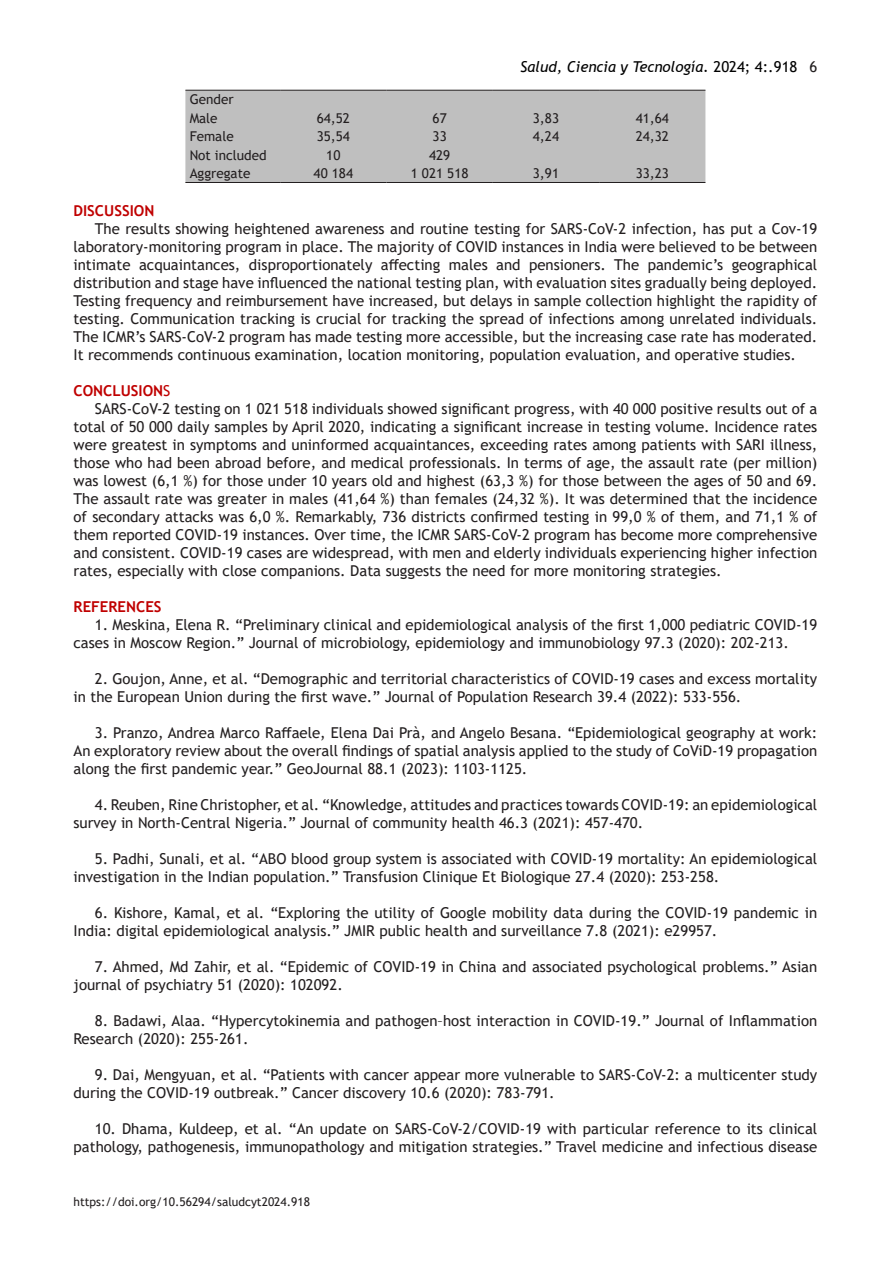
<style>
.page{position:relative;width:893px;height:1263px;background:#fff}
.page>*{position:absolute;margin:0;border:0;box-sizing:border-box;transform-origin:0 0}
.t1{font:15px/18px "Trebuchet MS";color:#231f20}
.t2{font:italic 15px "Trebuchet MS";color:#000}
.t3{font:700 15px "Trebuchet MS";color:#c00000}
.t4{font:13.5px "Trebuchet MS";color:#231f20}
.t5{font:12px "Trebuchet MS";color:#231f20}
.s1{font-style:normal}
.s2{font-style:normal;color:#231f20}
.s3{font-weight:400}
</style>
<div class="page">
<div style="left:185px;top:90px;width:520px;height:92px;background:#bfbfbf"></div>
<hr style="left:185px;top:90px;width:95px;height:1px;background:#231f20">
<hr style="left:280px;top:90px;width:106px;height:1px;background:#231f20">
<hr style="left:387px;top:90px;width:106px;height:1px;background:#231f20">
<hr style="left:493px;top:90px;width:106px;height:1px;background:#231f20">
<hr style="left:599px;top:90px;width:106px;height:1px;background:#231f20">
<hr style="left:185px;top:182px;width:95px;height:1px;background:#231f20">
<hr style="left:280px;top:182px;width:106px;height:1px;background:#231f20">
<hr style="left:387px;top:182px;width:106px;height:1px;background:#231f20">
<hr style="left:493px;top:182px;width:106px;height:1px;background:#231f20">
<hr style="left:599px;top:182px;width:106px;height:1px;background:#231f20">
<p class="t2" style="left:520px;top:58px;width:299px">Salud, Ciencia y Tecnología. <span class="s1">2024; 4:.918</span> <span class="s2">6</span></p>
<p class="t4" style="left:190px;top:91px;width:45px">Gender</p>
<p class="t4" style="left:190px;top:110px;width:29px">Male</p>
<p class="t4" style="left:317px;top:110px;width:35px">64,52</p>
<p class="t4" style="left:433px;top:110px;width:16px">67</p>
<p class="t4" style="left:533px;top:110px;width:28px">3,83</p>
<p class="t4" style="left:636px;top:110px;width:35px">41,64</p>
<p class="t4" style="left:190px;top:128px;width:46px">Female</p>
<p class="t4" style="left:317px;top:128px;width:35px">35,54</p>
<p class="t4" style="left:433px;top:128px;width:16px">33</p>
<p class="t4" style="left:533px;top:128px;width:28px">4,24</p>
<p class="t4" style="left:636px;top:128px;width:35px">24,32</p>
<p class="t4" style="left:190px;top:146px;width:78px">Not included</p>
<p class="t4" style="left:326px;top:146px;width:16px">10</p>
<p class="t4" style="left:429px;top:146px;width:23px">429</p>
<p class="t4" style="left:190px;top:165px;width:62px">Aggregate</p>
<p class="t4" style="left:314px;top:165px;width:41px">40 184</p>
<p class="t4" style="left:411px;top:165px;width:59px">1 021 518</p>
<p class="t4" style="left:533px;top:165px;width:28px">3,91</p>
<p class="t4" style="left:636px;top:165px;width:35px">33,23</p>
<p class="t3" style="left:74px;top:201px;width:82px">DISCUSSION</p>
<p class="t1" style="left:74px;top:220px;width:745px;text-align:justify;text-indent:21px">The results showing heightened awareness and routine testing for SARS-CoV-2 infection, has put a Cov-19 laboratory-monitoring program in place. The majority of COVID instances in India were believed to be between intimate acquaintances, disproportionately affecting males and pensioners. The pandemic’s geographical distribution and stage have influenced the national testing plan, with evaluation sites gradually being deployed.<br>Testing frequency and reimbursement have increased, but delays in sample collection highlight the rapidity of testing. Communication tracking is crucial for tracking the spread of infections among unrelated individuals.<br>The ICMR’s SARS-CoV-2 program has made testing more accessible, but the increasing case rate has moderated.<br>It recommends continuous examination, location monitoring, population evaluation, and operative studies.</p>
<p class="t3" style="left:74px;top:381px;width:98px">CONCLUSION<span class="s3">S</span></p>
<p class="t1" style="left:74px;top:400px;width:745px;text-align:justify;text-indent:21px">SARS-CoV-2 testing on 1 021 518 individuals showed significant progress, with 40 000 positive results out of a total of 50 000 daily samples by April 2020, indicating a significant increase in testing volume. Incidence rates were greatest in symptoms and uninformed acquaintances, exceeding rates among patients with SARI illness, those who had been abroad before, and medical professionals. In terms of age, the assault rate (per million) was lowest (6,1 %) for those under 10 years old and highest (63,3 %) for those between the ages of 50 and 69.<br>The assault rate was greater in males (41,64 %) than females (24,32 %). It was determined that the incidence of secondary attacks was 6,0 %. Remarkably, 736 districts confirmed testing in 99,0 % of them, and 71,1 % of them reported COVID-19 instances. Over time, the ICMR SARS-CoV-2 program has become more comprehensive and consistent. COVID-19 cases are widespread, with men and elderly individuals experiencing higher infection rates, especially with close companions. Data suggests the need for more monitoring strategies.</p>
<p class="t3" style="left:74px;top:597px;width:90px">REFERENCES</p>
<p class="t1" style="left:74px;top:616px;width:745px;text-indent:21px">1. Meskina, Elena R. “Preliminary clinical and epidemiological analysis of the first 1,000 pediatric COVID-19 cases in Moscow Region.” Journal of microbiology, epidemiology and immunobiology 97.3 (2020): 202-213.</p>
<p class="t1" style="left:74px;top:670px;width:745px;text-indent:21px">2. Goujon, Anne, et al. “Demographic and territorial characteristics of COVID-19 cases and excess mortality in the European Union during the first wave.” Journal of Population Research 39.4 (2022): 533-556.</p>
<p class="t1" style="left:74px;top:724px;width:745px;text-align:justify;text-indent:21px">3. Pranzo, Andrea Marco Raffaele, Elena Dai Prà, and Angelo Besana. “Epidemiological geography at work:<br>An exploratory review about the overall findings of spatial analysis applied to the study of CoViD-19 propagation along the first pandemic year.” GeoJournal 88.1 (2023): 1103-1125.</p>
<p class="t1" style="left:74px;top:796px;width:745px;text-indent:21px">4. Reuben, Rine Christopher, et al. “Knowledge, attitudes and practices towards COVID-19: an epidemiological survey in North-Central Nigeria.” Journal of community health 46.3 (2021): 457-470.</p>
<p class="t1" style="left:74px;top:850px;width:745px;text-indent:21px">5. Padhi, Sunali, et al. “ABO blood group system is associated with COVID-19 mortality: An epidemiological investigation in the Indian population.” Transfusion Clinique Et Biologique 27.4 (2020): 253-258.</p>
<p class="t1" style="left:74px;top:904px;width:745px;text-indent:21px">6. Kishore, Kamal, et al. “Exploring the utility of Google mobility data during the COVID-19 pandemic in<br>India: digital epidemiological analysis.” JMIR public health and surveillance 7.8 (2021): e29957.</p>
<p class="t1" style="left:74px;top:958px;width:745px;text-indent:21px">7. Ahmed, Md Zahir, et al. “Epidemic of COVID-19 in China and associated psychological problems.” Asian journal of psychiatry 51 (2020): 102092.</p>
<p class="t1" style="left:74px;top:1012px;width:745px;text-indent:21px">8. Badawi, Alaa. “Hypercytokinemia and pathogen–host interaction in COVID-19.” Journal of Inflammation<br>Research (2020): 255-261.</p>
<p class="t1" style="left:74px;top:1066px;width:745px;text-indent:21px">9. Dai, Mengyuan, et al. “Patients with cancer appear more vulnerable to SARS-CoV-2: a multicenter study during the COVID-19 outbreak.” Cancer discovery 10.6 (2020): 783-791.</p>
<p class="t1" style="left:74px;top:1120px;width:745px;text-align:right">10. Dhama, Kuldeep, et al. “An update on SARS-CoV-2/COVID-19 with particular reference to its clinical pathology, pathogenesis, immunopathology and mitigation strategies.” Travel medicine and infectious disease</p>
<p class="t5" style="left:74px;top:1194px;width:238px">https://doi.org/10.56294/saludcyt2024.918</p>
</div>
